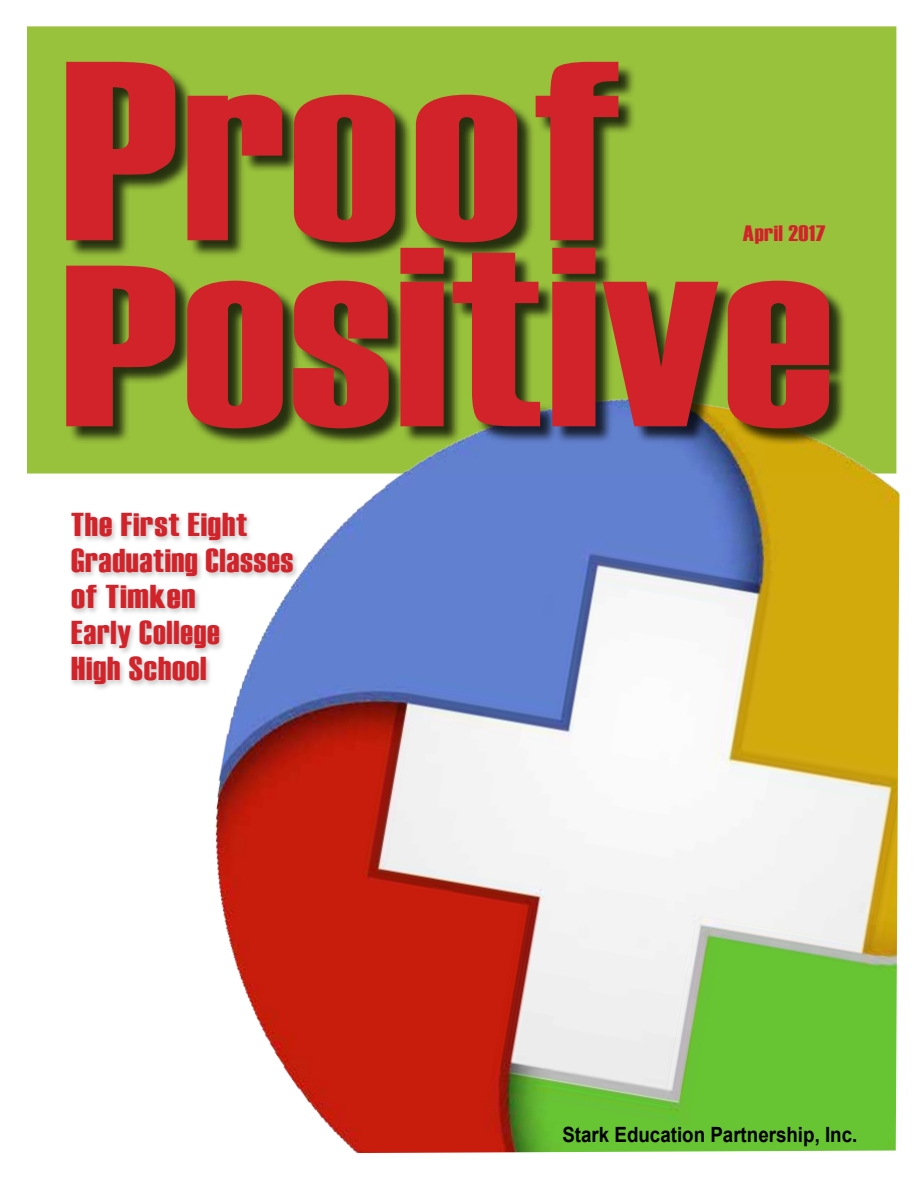
<style>
.page{position:relative;width:918px;height:1188px;background:#fff}
.page>*{position:absolute;margin:0;border:0;box-sizing:border-box;transform-origin:0 0}
.t1{font:255px "Haettenschweiler";letter-spacing:.01em;color:#d2232a;scale:1.15 1}
.t2{font:255px "Haettenschweiler";letter-spacing:.01em;color:#d2232a;scale:1.22 1}
.t3{font:33px/36px "Haettenschweiler";letter-spacing:.025em;color:#d2232a;scale:1.12 1}
.t4{font:22.2px "Haettenschweiler";letter-spacing:.02em;color:#d2232a;scale:1.15 1}
.t5{font:700 21px "Arial";color:#000;scale:.89 1}
.s1{font-size:229.5px}
</style>
<div class="page">
<div style="left:27px;top:26px;width:869px;height:448px;background:#98c13c;border:2px solid #98c13c"></div>
<img style="left:125px;top:278px;width:775px;height:875px">
<div style="left:68px;top:64px;width:780px;height:382px;background:#000;opacity:.75"></div>
<div style="left:69px;top:511px;width:231px;height:180px;background:#000;opacity:.24"></div>
<h1 class="t2" style="left:61px;top:6px;width:459px">Proof</h1>
<p class="t4" style="left:743px;top:221px;width:73px">April 2017</p>
<h1 class="t1" style="left:61px;top:192px;width:673px"><span class="s1">P</span>ositive</h1>
<p class="t3" style="left:71px;top:505px;width:200px">The First Eight<br>Graduating Classes of Timken<br>Early College<br>High School</p>
<p class="t5" style="left:562px;top:1121px;width:333px">Stark Education Partnership, Inc.</p>
</div>
